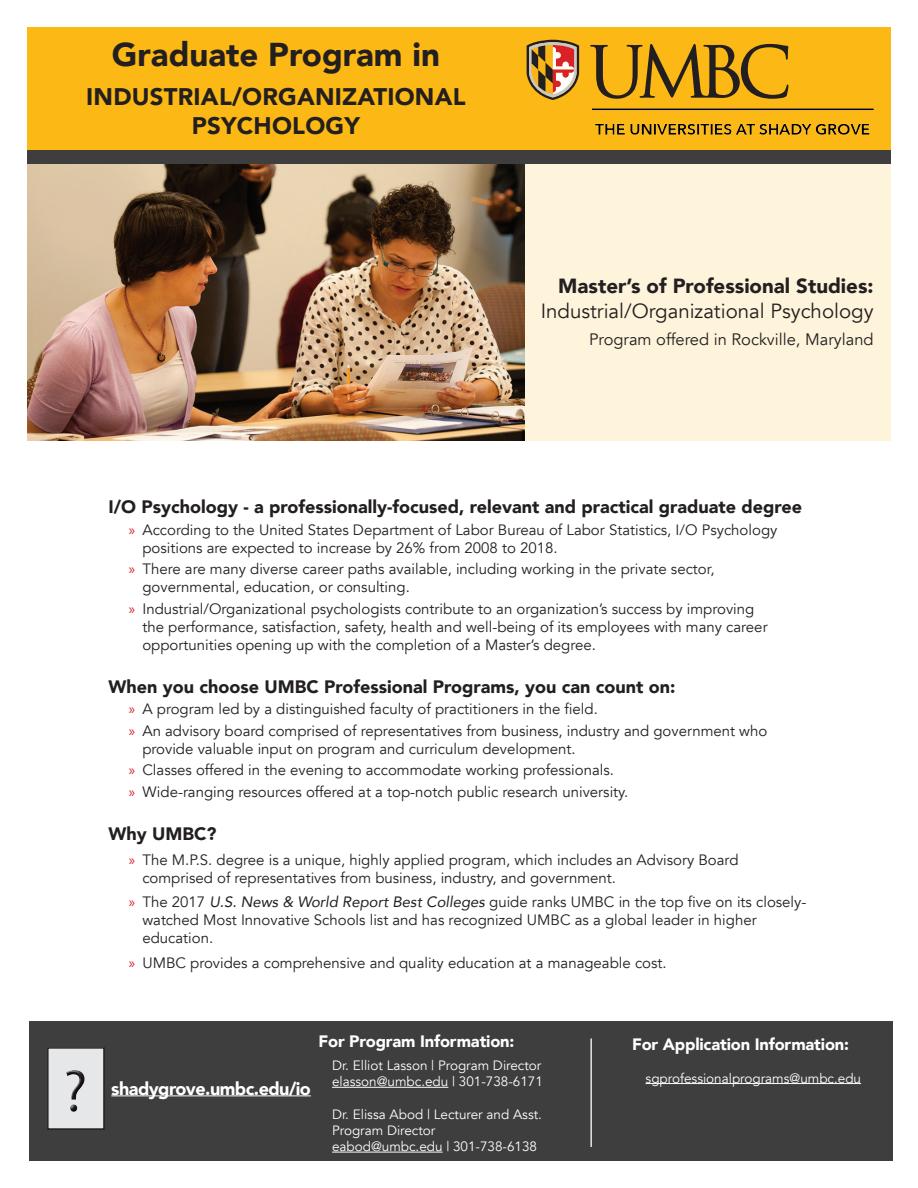
<style>
.page{position:relative;width:918px;height:1188px;background:#fff}
.page>*{position:absolute;margin:0;border:0;box-sizing:border-box;transform-origin:0 0}
.t1{font:60px "Myriad Pro";color:#231f20}
.t2{font:900 33px "Avenir";color:#231f20}
.t3{font:900 24px "Avenir";letter-spacing:.01em;color:#231f20}
.t4{font:20.4px/24.6px "Avenir";color:#231f20;text-align:right}
.t5{font:900 18px "Avenir";color:#231f20}
.t6{font:900 18px "Avenir";letter-spacing:-.03em;color:#fff}
.t7{font:900 16.5px "Avenir";letter-spacing:-.01em;color:#fff}
.t8{font:16.5px "Avenir";color:#231f20}
.t9{font:15px/18px "Avenir";color:#231f20}
.t10{font:13.5px/16.2px "Avenir";color:#fff}
.s1{font-weight:900}
.s2{font-family:"Myriad Pro";color:#d1232a}
.s3{font-style:italic}
</style>
<div class="page">
<div style="left:27px;top:27px;width:864px;height:130px;background:#fcb814"></div>
<div style="left:29px;top:1021px;width:863px;height:140px;background:#3e3e3f"></div>
<hr style="left:332px;top:1087px;width:116px;height:1px;background:#fff">
<hr style="left:332px;top:1152px;width:111px;height:1px;background:#fff">
<hr style="left:646px;top:1083px;width:215px;height:1px;background:#fff">
<hr style="left:590px;top:1038px;width:2px;height:109px;background:#e6e7e9">
<div style="left:525px;top:161px;width:366px;height:280px;background:#fef4db"></div>
<img style="left:27px;top:164px;width:498px;height:277px">
<div style="left:27px;top:151px;width:864px;height:13px;background:#3e3e3f"></div>
<div style="left:48px;top:1048px;width:56px;height:81px;background:#e6e7e9"></div>
<div style="left:47px;top:1047px;width:58px;height:83px;border:2px solid #231f20"></div>
<div style="left:54px;top:1066px;width:42px;height:58px;background:#231f20;opacity:.75"></div>
<hr style="left:111px;top:1095px;width:200px;height:1px;background:#fff">
<img style="left:532px;top:108px;width:342px;height:43px">
<svg style="left:527px;top:40px;width:52px;height:60px"></svg>
<svg style="left:590px;top:44px;width:198px;height:55px"></svg>
<p class="t2" style="left:112px;top:26px;width:330px">Graduate Program in</p>
<p class="t3" style="left:86px;top:76px;width:381px">INDUSTRIAL/ORGANIZATIONAL</p>
<p class="t3" style="left:192px;top:105px;width:170px">PSYCHOLOGY</p>
<p class="t4" style="left:541px;top:275px;width:334px"><span class="s1">Master’s of Professional Studies:<br></span>Industrial/Organizational Psychology</p>
<p class="t8" style="left:589px;top:329px;width:286px">Program offered in Rockville, Maryland</p>
<p class="t5" style="left:109px;top:491px;width:695px">I/O Psychology - a professionally-focused, relevant and practical graduate degree</p>
<p class="t9" style="left:142px;top:521px;width:637px;text-indent:-14px"><span class="s2">»</span> According to the United States Department of Labor Bureau of Labor Statistics, I/O Psychology positions are expected to increase by 26% from 2008 to 2018.</p>
<p class="t9" style="left:142px;top:560px;width:574px;text-indent:-14px"><span class="s2">»</span> There are many diverse career paths available, including working in the private sector, governmental, education, or consulting.</p>
<p class="t9" style="left:142px;top:600px;width:627px;text-indent:-14px"><span class="s2">»</span> Industrial/Organizational psychologists contribute to an organization’s success by improving the performance, satisfaction, safety, health and well-being of its employees with many career opportunities opening up with the completion of a Master’s degree.</p>
<p class="t5" style="left:109px;top:671px;width:568px">When you choose UMBC Professional Programs, you can count on:</p>
<p class="t9" style="left:129px;top:700px;width:470px"><span class="s2">»</span> A program led by a distinguished faculty of practitioners in the field.</p>
<p class="t9" style="left:142px;top:722px;width:626px;text-indent:-14px"><span class="s2">»</span> An advisory board comprised of representatives from business, industry and government who provide valuable input on program and curriculum development.</p>
<p class="t9" style="left:129px;top:761px;width:487px"><span class="s2">»</span> Classes offered in the evening to accommodate working professionals.</p>
<p class="t9" style="left:129px;top:783px;width:501px"><span class="s2">»</span> Wide-ranging resources offered at a top-notch public research university.</p>
<p class="t5" style="left:109px;top:818px;width:110px">Why UMBC?</p>
<p class="t9" style="left:142px;top:851px;width:598px;text-indent:-14px"><span class="s2">»</span> The M.P.S. degree is a unique, highly applied program, which includes an Advisory Board comprised of representatives from business, industry, and government.</p>
<p class="t9" style="left:142px;top:894px;width:666px;text-indent:-14px"><span class="s2">»</span> The 2017 <span class="s3">U.S. News &amp; World Report Best Colleges</span> guide ranks UMBC in the top five on its closely&shy;watched Most Innovative Schools list and has recognized UMBC as a global leader in higher education.</p>
<p class="t9" style="left:129px;top:954px;width:539px"><span class="s2">»</span> UMBC provides a comprehensive and quality education at a manageable cost.</p>
<h1 class="t1" style="left:63px;top:1054px;width:26px">?</h1>
<p class="t6" style="left:111px;top:1073px;width:201px">shadygrove.umbc.edu/io</p>
<p class="t7" style="left:319px;top:1027px;width:197px">For Program Information:</p>
<p class="t10" style="left:332px;top:1058px;width:211px">Dr. Elliot Lasson | Program Director</p>
<p class="t10" style="left:332px;top:1074px;width:212px">elasson@umbc.edu | 301-738-6171</p>
<p class="t10" style="left:332px;top:1106px;width:212px">Dr. Elissa Abod | Lecturer and Asst.<br>Program Director</p>
<p class="t10" style="left:332px;top:1139px;width:207px">eabod@umbc.edu | 301-738-6138</p>
<p class="t7" style="left:632px;top:1030px;width:219px">For Application Information:</p>
<p class="t10" style="left:646px;top:1070px;width:217px">sgprofessionalprograms@umbc.edu</p>
</div>
